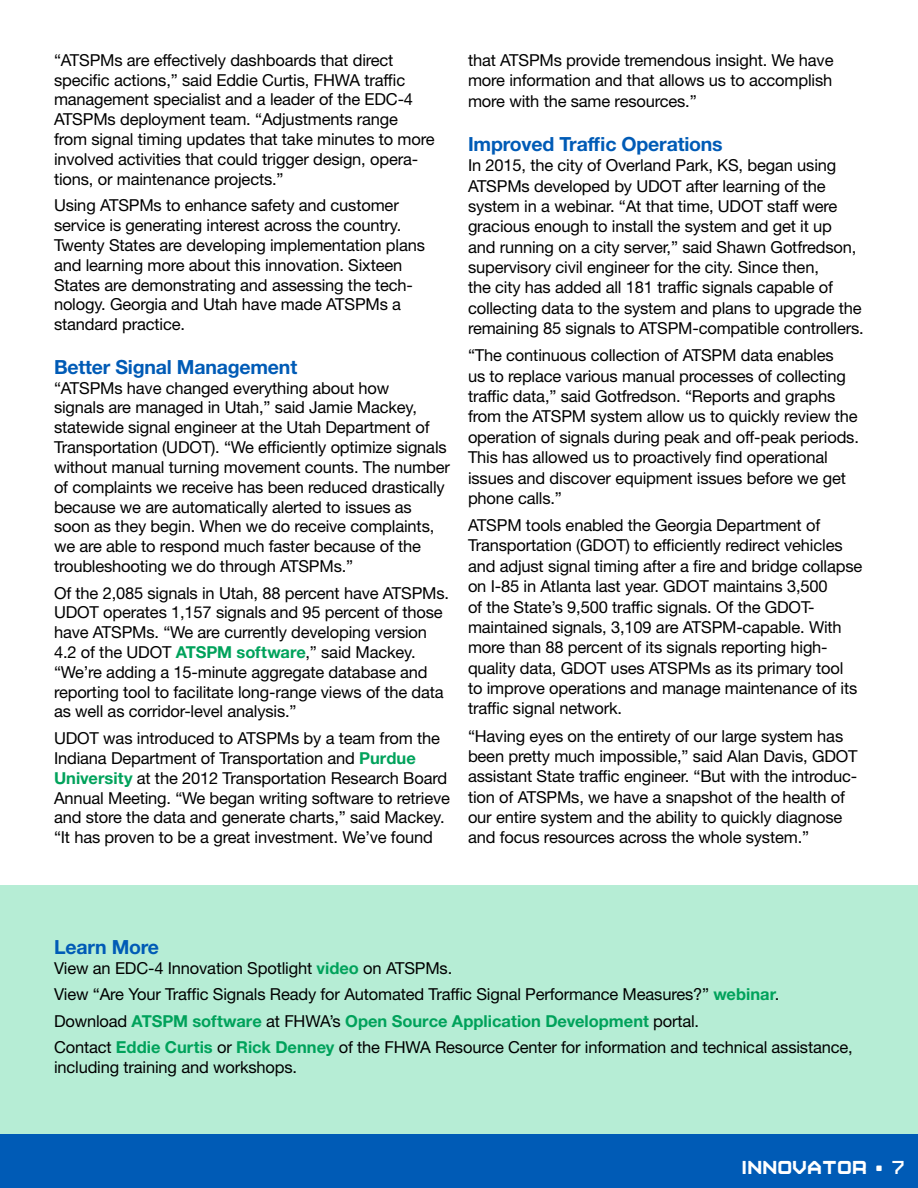
<style>
.page{position:relative;width:918px;height:1188px;background:#fff}
.page>*{position:absolute;margin:0;border:0;box-sizing:border-box;transform-origin:0 0}
.t1{font:27px "Cals Caps";color:#fff}
.Body-Subhead-H2{font:700 19.5px "Helvetica Neue LT Std";letter-spacing:-.01em;color:#005bb6}
.Body-Copy{font:16.5px/19.8px "Helvetica Neue LT Std";letter-spacing:-.01em;color:#000}
.Body-Copy-2{font:700 16.5px "Helvetica Neue LT Std";color:#00a25b}
.s1{font-weight:700;color:#00a25b}
.s2{font-weight:400;color:#000}
</style>
<div class="page">
<div style="left:0;top:1134px;width:918px;height:54px;background:#005bb6"></div>
<div style="left:0;top:886px;width:918px;height:248px;background:#b6edd5"></div>
<p class="Body-Copy" style="left:54px;top:50px;width:382px">“ATSPMs are effectively dashboards that direct specific actions,” said Eddie Curtis, FHWA traffic management specialist and a leader of the EDC-4<br>ATSPMs deployment team. “Adjustments range from signal timing updates that take minutes to more involved activities that could trigger design, opera&shy;tions, or maintenance projects.”</p>
<p class="Body-Copy" style="left:54px;top:195px;width:373px">Using ATSPMs to enhance safety and customer service is generating interest across the country.<br>Twenty States are developing implementation plans and learning more about this innovation. Sixteen States are demonstrating and assessing the tech&shy;nology. Georgia and Utah have made ATSPMs a standard practice.</p>
<h2 class="Body-Subhead-H2" style="left:54px;top:355px;width:245px">Better Signal Management</h2>
<p class="Body-Copy" style="left:54px;top:378px;width:398px">“ATSPMs have changed everything about how<br>signals are managed in Utah,” said Jamie Mackey, statewide signal engineer at the Utah Department of Transportation (UDOT). “We efficiently optimize signals without manual turning movement counts. The number of complaints we receive has been reduced drastically because we are automatically alerted to issues as soon as they begin. When we do receive complaints, we are able to respond much faster because of the troubleshooting we do through ATSPMs.”</p>
<p class="Body-Copy" style="left:54px;top:583px;width:397px">Of the 2,085 signals in Utah, 88 percent have ATSPMs.<br>UDOT operates 1,157 signals and 95 percent of those have ATSPMs. “We are currently developing version 4.2 of the UDOT <span class="s1">ATSPM software</span>,” said Mackey. “We’re adding a 15-minute aggregate database and reporting tool to facilitate long-range views of the data as well as corridor-level analysis.”</p>
<p class="Body-Copy" style="left:54px;top:728px;width:397px">UDOT was introduced to ATSPMs by a team from the Indiana Department of Transportation and <span class="s1">Purdue University</span> at the 2012 Transportation Research Board Annual Meeting. “We began writing software to retrieve and store the data and generate charts,” said Mackey. “It has proven to be a great investment. We’ve found</p>
<p class="Body-Copy" style="left:468px;top:49px;width:367px;line-height:20.4px;text-align:justify">that ATSPMs provide tremendous insight. We have more information and that allows us to accomplish more with the same resources.”</p>
<h2 class="Body-Subhead-H2" style="left:468px;top:132px;width:256px">Improved Traffic Operations</h2>
<p class="Body-Copy" style="left:468px;top:155px;width:397px;line-height:20.4px">In 2015, the city of Overland Park, KS, began using ATSPMs developed by UDOT after learning of the system in a webinar. “At that time, UDOT staff were gracious enough to install the system and get it up<br>and running on a city server,” said Shawn Gotfredson, supervisory civil engineer for the city. Since then,<br>the city has added all 181 traffic signals capable of collecting data to the system and plans to upgrade the remaining 85 signals to ATSPM-compatible controllers.</p>
<p class="Body-Copy" style="left:468px;top:345px;width:393px;line-height:20.4px">“The continuous collection of ATSPM data enables<br>us to replace various manual processes of collecting traffic data,” said Gotfredson. “Reports and graphs from the ATSPM system allow us to quickly review the operation of signals during peak and off-peak periods.<br>This has allowed us to proactively find operational issues and discover equipment issues before we get phone calls.”</p>
<p class="Body-Copy" style="left:468px;top:515px;width:396px;line-height:20.4px">ATSPM tools enabled the Georgia Department of Transportation (GDOT) to efficiently redirect vehicles and adjust signal timing after a fire and bridge collapse on I-85 in Atlanta last year. GDOT maintains 3,500<br>of the State’s 9,500 traffic signals. Of the GDOT&shy;maintained signals, 3,109 are ATSPM-capable. With more than 88 percent of its signals reporting high&shy;quality data, GDOT uses ATSPMs as its primary tool<br>to improve operations and manage maintenance of its traffic signal network.</p>
<p class="Body-Copy" style="left:468px;top:725px;width:391px;line-height:20.4px">“Having eyes on the entirety of our large system has been pretty much impossible,” said Alan Davis, GDOT assistant State traffic engineer. “But with the introduc&shy;tion of ATSPMs, we have a snapshot of the health of our entire system and the ability to quickly diagnose and focus resources across the whole system.”</p>
<h2 class="Body-Subhead-H2" style="left:54px;top:935px;width:107px">Learn More</h2>
<p class="Body-Copy" style="left:54px;top:958px;width:400px">View an EDC-4 Innovation Spotlight <span class="s1">video</span> on ATSPMs.</p>
<p class="Body-Copy" style="left:54px;top:984px;width:727px">View “Are Your Traffic Signals Ready for Automated Traffic Signal Performance Measures?” <span class="s1">webinar</span>.</p>
<p class="Body-Copy-2" style="left:54px;top:1011px;width:647px"><span class="s2">Download</span> ATSPM software <span class="s2">at FHWA’s</span> Open Source Application Development <span class="s2">portal.</span></p>
<p class="Body-Copy" style="left:54px;top:1037px;width:800px">Contact <span class="s1">Eddie Curtis</span> or <span class="s1">Rick Denney</span> of the FHWA Resource Center for information and technical assistance, including training and workshops.</p>
<h1 class="t1" style="left:741px;top:1153px;width:165px">INNOVATOR • 7</h1>
</div>
